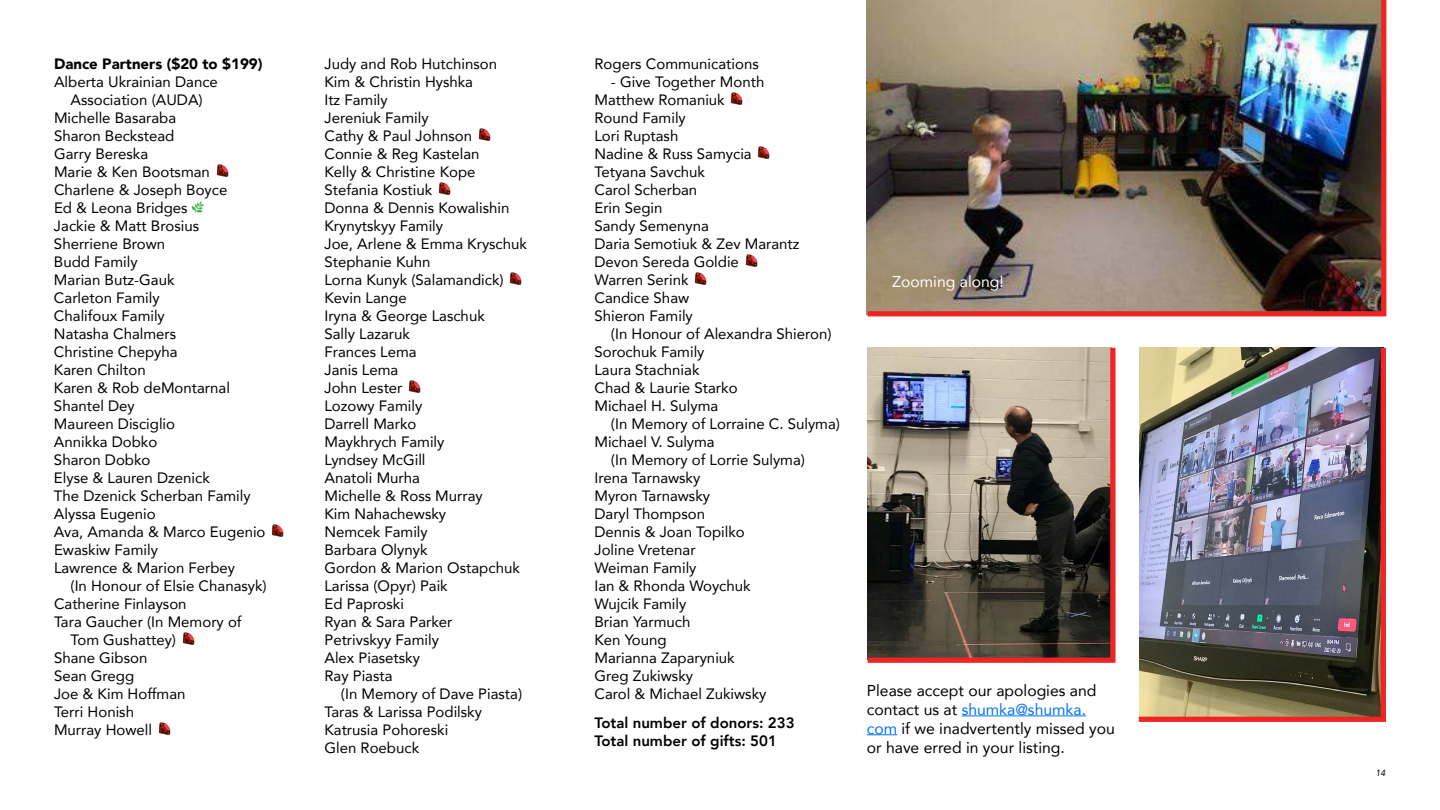
<style>
.page{position:relative;width:1440px;height:810px;background:#fff}
.page>*{position:absolute;margin:0;border:0;box-sizing:border-box;transform-origin:0 0}
.t1{font:15.75px/18.9px "Avenir";color:#000}
.t2{font:15.75px "Avenir";color:#fff}
.t3{font:15px/18px "Avenir";color:#000}
.t4{font:800 15px/18px "Avenir";color:#000}
.t5{font:900 15px "Avenir";color:#000}
.t6{font:italic 9px "Avenir";color:#000}
.s1{color:#0073ff}
</style>
<div class="page">
<img style="left:216px;top:164px;width:13px;height:13px">
<svg style="left:192px;top:201px;width:12px;height:12px"></svg>
<img style="left:271px;top:524px;width:13px;height:13px">
<img style="left:182px;top:632px;width:13px;height:13px">
<img style="left:158px;top:722px;width:13px;height:13px">
<img style="left:478px;top:128px;width:13px;height:13px">
<img style="left:438px;top:182px;width:13px;height:13px">
<img style="left:509px;top:272px;width:13px;height:13px">
<img style="left:408px;top:380px;width:13px;height:13px">
<img style="left:730px;top:92px;width:13px;height:13px">
<img style="left:757px;top:146px;width:13px;height:13px">
<img style="left:745px;top:254px;width:13px;height:13px">
<img style="left:694px;top:272px;width:13px;height:13px">
<hr style="left:962px;top:715px;width:124px;height:1px;background:#0073ff">
<hr style="left:867px;top:734px;width:30px;height:1px;background:#0073ff">
<svg style="left:867px;top:347px;width:249px;height:316px;background:#766a61"></svg>
<img style="left:1138px;top:347px;width:248px;height:375px">
<img style="left:866px;top:0;width:521px;height:317px">
<p class="t5" style="left:54px;top:51px;width:210px">Dance Partners ($20 to $199)</p>
<p class="t3" style="left:54px;top:72px;width:165px">Alberta Ukrainian Dance</p>
<p class="t3" style="left:70px;top:90px;width:134px">Association (AUDA)</p>
<p class="t3" style="left:54px;top:108px;width:124px">Michelle Basaraba</p>
<p class="t3" style="left:54px;top:126px;width:122px">Sharon Beckstead</p>
<p class="t3" style="left:54px;top:144px;width:96px">Garry Bereska</p>
<p class="t3" style="left:54px;top:162px;width:157px">Marie &amp; Ken Bootsman</p>
<p class="t3" style="left:54px;top:180px;width:175px">Charlene &amp; Joseph Boyce</p>
<p class="t3" style="left:54px;top:198px;width:135px">Ed &amp; Leona Bridges</p>
<p class="t3" style="left:54px;top:216px;width:147px">Jackie &amp; Matt Brosius</p>
<p class="t3" style="left:54px;top:234px;width:113px">Sherriene Brown</p>
<p class="t3" style="left:54px;top:252px;width:85px">Budd Family</p>
<p class="t3" style="left:54px;top:270px;width:122px">Marian Butz-Gauk</p>
<p class="t3" style="left:54px;top:288px;width:107px">Carleton Family</p>
<p class="t3" style="left:54px;top:306px;width:112px">Chalifoux Family</p>
<p class="t3" style="left:54px;top:324px;width:124px">Natasha Chalmers</p>
<p class="t3" style="left:54px;top:342px;width:125px">Christine Chepyha</p>
<p class="t3" style="left:54px;top:360px;width:93px">Karen Chilton</p>
<p class="t3" style="left:54px;top:378px;width:177px">Karen &amp; Rob deMontarnal</p>
<p class="t3" style="left:54px;top:396px;width:82px">Shantel Dey</p>
<p class="t3" style="left:54px;top:414px;width:123px">Maureen Disciglio</p>
<p class="t3" style="left:54px;top:432px;width:105px">Annikka Dobko</p>
<p class="t3" style="left:54px;top:450px;width:98px">Sharon Dobko</p>
<p class="t3" style="left:54px;top:468px;width:157px">Elyse &amp; Lauren Dzenick</p>
<p class="t3" style="left:54px;top:486px;width:198px">The Dzenick Scherban Family</p>
<p class="t3" style="left:54px;top:504px;width:103px">Alyssa Eugenio</p>
<p class="t3" style="left:54px;top:522px;width:213px">Ava, Amanda &amp; Marco Eugenio</p>
<p class="t3" style="left:54px;top:540px;width:105px">Ewaskiw Family</p>
<p class="t3" style="left:54px;top:558px;width:183px">Lawrence &amp; Marion Ferbey</p>
<p class="t3" style="left:70px;top:576px;width:198px">(In Honour of Elsie Chanasyk)</p>
<p class="t3" style="left:54px;top:594px;width:134px">Catherine Finlayson</p>
<p class="t3" style="left:54px;top:612px;width:189px">Tara Gaucher (In Memory of</p>
<p class="t3" style="left:70px;top:630px;width:107px">Tom Gushattey)</p>
<p class="t3" style="left:54px;top:648px;width:95px">Shane Gibson</p>
<p class="t3" style="left:54px;top:666px;width:82px">Sean Gregg</p>
<p class="t3" style="left:54px;top:684px;width:133px">Joe &amp; Kim Hoffman</p>
<p class="t3" style="left:54px;top:702px;width:82px">Terri Honish</p>
<p class="t3" style="left:54px;top:720px;width:100px">Murray Howell</p>
<p class="t3" style="left:324px;top:54px;width:204px">Judy and Rob Hutchinson<br>Kim &amp; Christin Hyshka<br>Itz Family<br>Jereniuk Family<br>Cathy &amp; Paul Johnson<br>Connie &amp; Reg Kastelan<br>Kelly &amp; Christine Kope<br>Stefania Kostiuk<br>Donna &amp; Dennis Kowalishin<br>Krynytskyy Family<br>Joe, Arlene &amp; Emma Kryschuk<br>Stephanie Kuhn<br>Lorna Kunyk (Salamandick)<br>Kevin Lange<br>Iryna &amp; George Laschuk<br>Sally Lazaruk<br>Frances Lema<br>Janis Lema<br>John Lester<br>Lozowy Family<br>Darrell Marko<br>Maykhrych Family<br>Lyndsey McGill<br>Anatoli Murha<br>Michelle &amp; Ross Murray<br>Kim Nahachewsky<br>Nemcek Family<br>Barbara Olynyk<br>Gordon &amp; Marion Ostapchuk<br>Larissa (Opyr) Paik<br>Ed Paproski<br>Ryan &amp; Sara Parker<br>Petrivskyy Family<br>Alex Piasetsky<br>Ray Piasta</p>
<p class="t3" style="left:324px;top:684px;width:199px;text-indent:16px">(In Memory of Dave Piasta)<br>Taras &amp; Larissa Podilsky<br>Katrusia Pohoreski<br>Glen Roebuck</p>
<p class="t3" style="left:594px;top:54px;width:166px">Rogers Communications</p>
<p class="t3" style="left:594px;top:72px;width:207px;text-indent:17px">- Give Together Month<br>Matthew Romaniuk<br>Round Family<br>Lori Ruptash<br>Nadine &amp; Russ Samycia<br>Tetyana Savchuk<br>Carol Scherban<br>Erin Segin<br>Sandy Semenyna<br>Daria Semotiuk &amp; Zev Marantz<br>Devon Sereda Goldie<br>Warren Serink<br>Candice Shaw<br>Shieron Family</p>
<p class="t3" style="left:594px;top:324px;width:239px;text-indent:16px">(In Honour of Alexandra Shieron)<br>Sorochuk Family<br>Laura Stachniak<br>Chad &amp; Laurie Starko<br>Michael H. Sulyma</p>
<p class="t3" style="left:611px;top:414px;width:231px">(In Memory of Lorraine C. Sulyma)</p>
<p class="t3" style="left:594px;top:432px;width:122px">Michael V. Sulyma</p>
<p class="t3" style="left:611px;top:450px;width:196px">(In Memory of Lorrie Sulyma)</p>
<p class="t3" style="left:594px;top:468px;width:107px">Irena Tarnawsky</p>
<p class="t3" style="left:594px;top:486px;width:117px">Myron Tarnawsky</p>
<p class="t3" style="left:594px;top:504px;width:112px">Daryl Thompson</p>
<p class="t3" style="left:594px;top:522px;width:152px">Dennis &amp; Joan Topilko</p>
<p class="t3" style="left:594px;top:540px;width:103px">Joline Vretenar</p>
<p class="t3" style="left:594px;top:558px;width:104px">Weiman Family</p>
<p class="t3" style="left:594px;top:576px;width:158px">Ian &amp; Rhonda Woychuk</p>
<p class="t3" style="left:594px;top:594px;width:93px">Wujcik Family</p>
<p class="t3" style="left:594px;top:612px;width:97px">Brian Yarmuch</p>
<p class="t3" style="left:594px;top:630px;width:74px">Ken Young</p>
<p class="t3" style="left:594px;top:648px;width:142px">Marianna Zaparyniuk</p>
<p class="t3" style="left:594px;top:666px;width:100px">Greg Zukiwsky</p>
<p class="t3" style="left:594px;top:684px;width:173px">Carol &amp; Michael Zukiwsky</p>
<p class="t4" style="left:594px;top:714px;width:202px">Total number of donors: 233<br>Total number of gifts: 501</p>
<p class="t2" style="left:892px;top:269px;width:113px">Zooming along!</p>
<p class="t1" style="left:867px;top:680px;width:250px">Please accept our apologies and contact us at <span class="s1">shumka@shumka. com</span> if we inadvertently missed you or have erred in your listing.</p>
<p class="t6" style="left:1376px;top:767px;width:12px">14</p>
</div>
